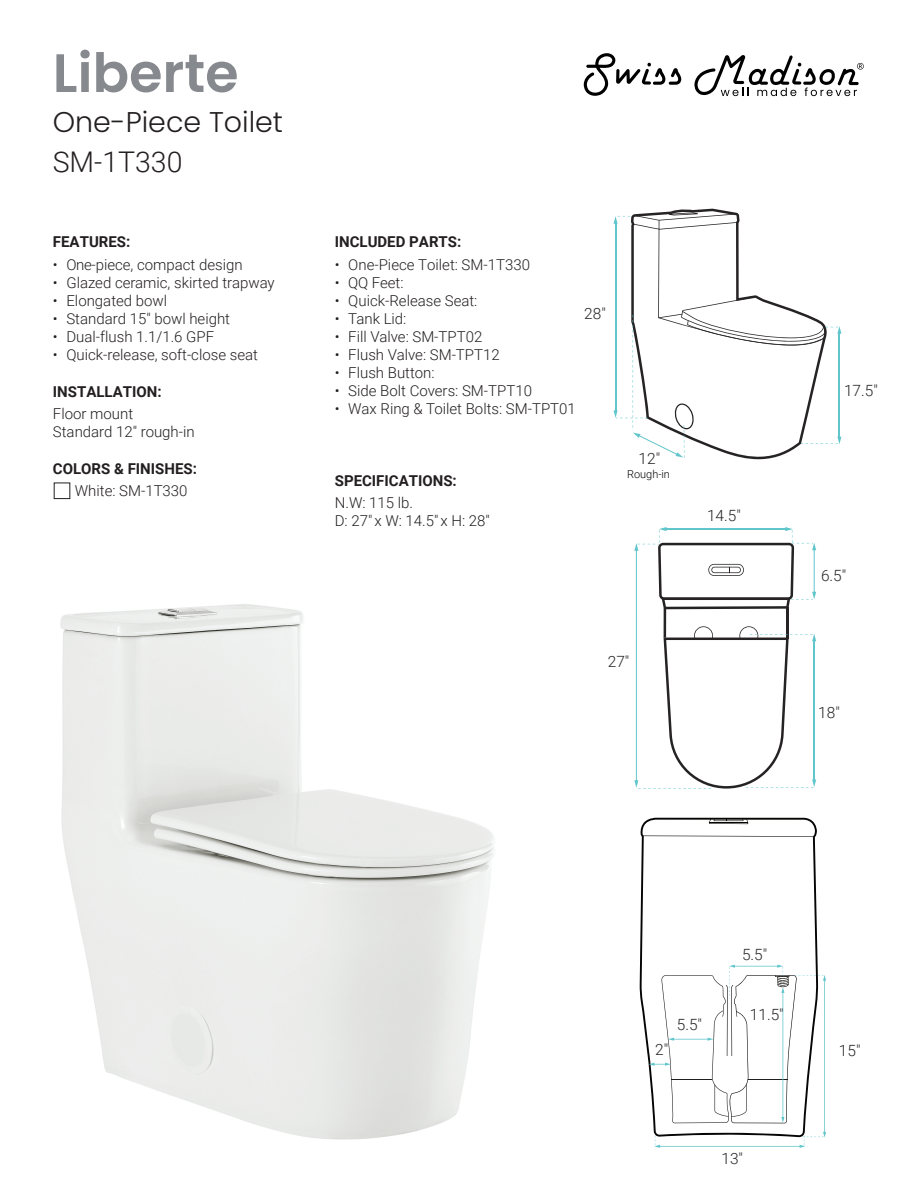
<style>
.page{position:relative;width:918px;height:1188px;background:#fff}
.page>*{position:absolute;margin:0;border:0;box-sizing:border-box;transform-origin:0 0}
.t1{font:600 54px "Poppins";color:#86898d}
.t2{font:300 28.5px "Poppins";color:#231f20}
.t3{font:300 28.5px "Roboto";color:#231f20}
.t4{font:300 15.45px "Roboto";color:#262324}
.t5{font:300 15px/18px "Roboto";color:#231f20}
.t6{font:700 15px "Roboto";color:#231f20}
.t7{font:300 10.95px "Roboto";color:#050504}
</style>
<div class="page">
<div style="left:54px;top:483px;width:16px;height:16px;border:1px solid #231f20"></div>
<svg style="left:584px;top:53px;width:97px;height:43px"></svg>
<svg style="left:694px;top:55px;width:170px;height:41px"></svg>
<img style="left:60px;top:604px;width:434px;height:536px">
<svg style="left:652px;top:208px;width:119px;height:251px"></svg>
<hr style="left:664px;top:609px;width:2px;height:29px;background:#262324">
<hr style="left:786px;top:607px;width:3px;height:32px;background:#262324">
<hr style="left:636px;top:549px;width:1px;height:233px;background:#61c6cc">
<svg style="left:634px;top:626px;width:182px;height:163px"></svg>
<svg style="left:614px;top:213px;width:227px;height:245px"></svg>
<svg style="left:634px;top:527px;width:182px;height:82px"></svg>
<svg style="left:640px;top:818px;width:178px;height:319px"></svg>
<svg style="left:642px;top:836px;width:171px;height:1px"></svg>
<hr style="left:659px;top:1146px;width:142px;height:1px;background:#61c6cc">
<svg style="left:654px;top:1136px;width:6px;height:12px"></svg>
<hr style="left:824px;top:979px;width:1px;height:154px;background:#61c6cc">
<svg style="left:800px;top:1132px;width:26px;height:16px"></svg>
<svg style="left:649px;top:965px;width:177px;height:158px"></svg>
<svg style="left:709px;top:818px;width:39px;height:6px"></svg>
<hr style="left:709px;top:822px;width:39px;height:1px;background:#050504">
<h1 class="t1" style="left:53px;top:42px;width:187px">Liberte</h1>
<h2 class="t2" style="left:53px;top:106px;width:232px">One-Piece Toilet</h2>
<h2 class="t3" style="left:53px;top:142px;width:131px">SM-1T330</h2>
<p class="t6" style="left:53px;top:231px;width:79px">FEATURES:</p>
<p class="t5" style="left:53px;top:255px;width:191px">• One-piece, compact design</p>
<p class="t5" style="left:53px;top:273px;width:223px">• Glazed ceramic, skirted trapway</p>
<p class="t5" style="left:53px;top:291px;width:116px">• Elongated bowl</p>
<p class="t5" style="left:53px;top:309px;width:179px">• Standard 15" bowl height</p>
<p class="t5" style="left:53px;top:327px;width:163px">• Dual-flush 1.1/1.6 GPF</p>
<p class="t5" style="left:53px;top:345px;width:207px">• Quick-release, soft-close seat</p>
<p class="t6" style="left:53px;top:381px;width:110px">INSTALLATION:</p>
<p class="t5" style="left:53px;top:404px;width:143px">Floor mount<br>Standard 12" rough-in</p>
<p class="t6" style="left:53px;top:458px;width:146px">COLORS &amp; FINISHES:</p>
<p class="t5" style="left:75px;top:482px;width:114px">White: SM-1T330</p>
<p class="t6" style="left:335px;top:231px;width:128px">INCLUDED PARTS:</p>
<p class="t5" style="left:335px;top:255px;width:197px">• One-Piece Toilet: SM-1T330</p>
<p class="t5" style="left:335px;top:273px;width:70px">• QQ Feet:</p>
<p class="t5" style="left:335px;top:291px;width:144px">• Quick-Release Seat:</p>
<p class="t5" style="left:335px;top:309px;width:73px">• Tank Lid:</p>
<p class="t5" style="left:335px;top:327px;width:149px">• Fill Valve: SM-TPT02</p>
<p class="t5" style="left:335px;top:345px;width:166px">• Flush Valve: SM-TPT12</p>
<p class="t5" style="left:335px;top:363px;width:101px">• Flush Button:</p>
<p class="t5" style="left:335px;top:381px;width:199px">• Side Bolt Covers: SM-TPT10</p>
<p class="t5" style="left:335px;top:399px;width:243px">• Wax Ring &amp; Toilet Bolts: SM-TPT01</p>
<p class="t4" style="left:584px;top:302px;width:23px">28"</p>
<p class="t6" style="left:335px;top:470px;width:124px">SPECIFICATIONS:</p>
<p class="t5" style="left:335px;top:494px;width:157px">N.W: 115 lb.<br>D: 27" x W: 14.5" x H: 28"</p>
<p class="t4" style="left:639px;top:448px;width:23px">12"</p>
<p class="t7" style="left:627px;top:466px;width:44px">Rough-in</p>
<p class="t4" style="left:707px;top:505px;width:35px">14.5"</p>
<p class="t4" style="left:608px;top:651px;width:23px">27"</p>
<p class="t4" style="left:844px;top:380px;width:35px">17.5"</p>
<p class="t4" style="left:821px;top:565px;width:27px">6.5"</p>
<p class="t4" style="left:818px;top:702px;width:23px">18"</p>
<p class="t4" style="left:655px;top:1039px;width:14px">2"</p>
<p class="t4" style="left:677px;top:1014px;width:27px">5.5"</p>
<p class="t4" style="left:742px;top:944px;width:27px">5.5"</p>
<p class="t4" style="left:750px;top:1004px;width:35px">11.5"</p>
<p class="t4" style="left:722px;top:1148px;width:23px">13"</p>
<p class="t4" style="left:839px;top:1040px;width:23px">15"</p>
</div>
